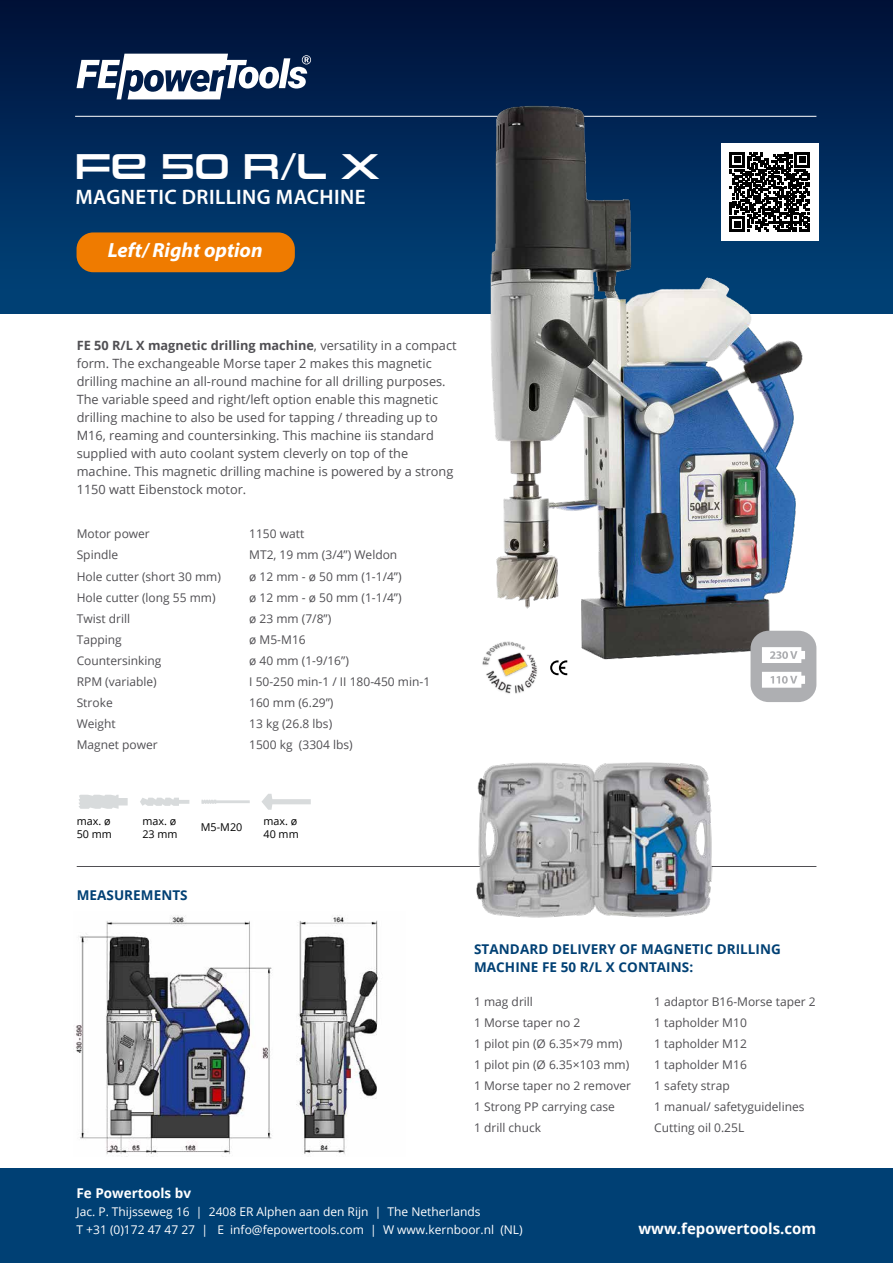
<style>
.page{position:relative;width:893px;height:1263px;background:#fff}
.page>*{position:absolute;margin:0;border:0;box-sizing:border-box;transform-origin:0 0}
.t1{font:36.75px "Uniwars Sb";color:#fff}
.t2{font:600 21px "Myriad Pro";letter-spacing:.02em;color:#fff}
.t3{font:italic 700 20.55px "Myriad Pro";color:#fff}
.t4{font:700 15px "Open Sans";color:#fff}
.t5{font:700 13.5px/18px "Open Sans";letter-spacing:.005em;color:#004074}
.t6{font:700 13.5px "Open Sans";color:#fff}
.t7{font:12.75px/18px "Open Sans";color:#504f53}
.t8{font:12px/21px "Open Sans";color:#504f53}
.t9{font:12px/18px "Open Sans";color:#fff}
.t10{font:10.8px/12.3px "Open Sans";color:#000}
.s1{font-weight:700}
</style>
<div class="page">
<div style="left:0;top:0;width:893px;height:313px;background:#004074"></div>
<div style="left:0;top:0;width:893px;height:292px;background:linear-gradient(to bottom,#001038,#014278)"></div>
<hr style="left:75px;top:116px;width:741px;height:1px;background:#fff">
<hr style="left:77px;top:866px;width:739px;height:1px;background:#504f53">
<svg style="left:77px;top:54px;width:234px;height:45px;background:#7d8ba2"></svg>
<img style="left:450px;top:90px;width:393px;height:578px">
<svg style="left:550px;top:660px;width:17px;height:15px"></svg>
<img style="left:474px;top:631px;width:76px;height:63px">
<img style="left:476px;top:762px;width:237px;height:156px">
<div style="left:0;top:1168px;width:893px;height:95px;background:#004074"></div>
<svg style="left:140px;top:798px;width:49px;height:8px"></svg>
<svg style="left:79px;top:795px;width:49px;height:14px"></svg>
<svg style="left:261px;top:794px;width:50px;height:16px"></svg>
<svg style="left:201px;top:800px;width:49px;height:4px"></svg>
<img style="left:76px;top:915px;width:302px;height:242px">
<div style="left:750px;top:631px;width:66px;height:71px;background:#aeafb2;border-radius:18px"></div>
<svg style="left:762px;top:647px;width:43px;height:16px"></svg>
<svg style="left:762px;top:672px;width:43px;height:16px"></svg>
<div style="left:77px;top:232px;width:218px;height:40px;background:#ef7b00;border-radius:17px"></div>
<div style="left:721px;top:143px;width:97px;height:98px;background:#fff"></div>
<svg style="left:730px;top:152px;width:80px;height:80px"></svg>
<h1 class="t1" style="left:75px;top:145px;width:306px">FE 50 R/L X</h1>
<h2 class="t2" style="left:75px;top:184px;width:292px">MAGNETIC DRILLING MACHINE</h2>
<h3 class="t3" style="left:108px;top:236px;width:156px">Left/ Right option</h3>
<p class="t7" style="left:77px;top:336px;width:381px"><span class="s1">FE 50 R/L X magnetic drilling machine</span>, versatility in a compact form. The exchangeable Morse taper 2 makes this magnetic drilling machine an all-round machine for all drilling purposes.<br>The variable speed and right/left option enable this magnetic drilling machine to also be used for tapping / threading up to M16, reaming and countersinking. This machine iis standard supplied with auto coolant system cleverly on top of the machine. This magnetic drilling machine is powered by a strong 1150 watt Eibenstock motor.</p>
<p class="t8" style="left:77px;top:523px;width:75px">Motor power</p>
<p class="t8" style="left:249px;top:523px;width:57px">1150 watt</p>
<p class="t8" style="left:77px;top:544px;width:43px">Spindle</p>
<p class="t8" style="left:249px;top:544px;width:150px">MT2, 19 mm (3/4”) Weldon</p>
<p class="t8" style="left:77px;top:565px;width:146px">Hole cutter (short 30 mm)</p>
<p class="t8" style="left:249px;top:565px;width:154px">ø 12 mm - ø 50 mm (1-1/4”)</p>
<p class="t8" style="left:77px;top:586px;width:140px">Hole cutter (long 55 mm)</p>
<p class="t8" style="left:249px;top:586px;width:154px">ø 12 mm - ø 50 mm (1-1/4”)</p>
<p class="t8" style="left:77px;top:607px;width:55px">Twist drill</p>
<p class="t8" style="left:249px;top:607px;width:84px">ø 23 mm (7/8”)</p>
<p class="t8" style="left:77px;top:628px;width:46px">Tapping</p>
<p class="t8" style="left:249px;top:628px;width:58px">ø M5-M16</p>
<p class="t8" style="left:77px;top:649px;width:86px">Countersinking</p>
<p class="t8" style="left:249px;top:649px;width:101px">ø 40 mm (1-9/16”)</p>
<p class="t8" style="left:77px;top:670px;width:82px">RPM (variable)</p>
<p class="t8" style="left:249px;top:670px;width:182px">I 50-250 min-1 / II 180-450 min-1</p>
<p class="t8" style="left:77px;top:691px;width:37px">Stroke</p>
<p class="t8" style="left:249px;top:691px;width:86px">160 mm (6.29”)</p>
<p class="t8" style="left:77px;top:712px;width:41px">Weight</p>
<p class="t8" style="left:249px;top:712px;width:84px">13 kg (26.8 lbs)</p>
<p class="t8" style="left:77px;top:733px;width:83px">Magnet power</p>
<p class="t8" style="left:249px;top:733px;width:105px">1500 kg (3304 lbs)</p>
<p class="t10" style="left:77px;top:815px;width:37px">max. ø<br>50 mm</p>
<p class="t10" style="left:201px;top:821px;width:43px">M5-M20</p>
<p class="t10" style="left:142px;top:815px;width:37px">max. ø<br>23 mm</p>
<p class="t10" style="left:263px;top:815px;width:37px">max. ø<br>40 mm</p>
<p class="t5" style="left:77px;top:886px;width:112px">MEASUREMENTS</p>
<p class="t5" style="left:474px;top:939px;width:308px">STANDARD DELIVERY OF MAGNETIC DRILLING<br>MACHINE FE 50 R/L X CONTAINS:</p>
<p class="t8" style="left:474px;top:991px;width:158px">1 mag drill<br>1 Morse taper no 2<br>1 pilot pin (Ø 6.35×79 mm)<br>1 pilot pin (Ø 6.35×103 mm)<br>1 Morse taper no 2 remover<br>1 Strong PP carrying case<br>1 drill chuck</p>
<p class="t8" style="left:654px;top:991px;width:163px">1 adaptor B16-Morse taper 2<br>1 tapholder M10<br>1 tapholder M12<br>1 tapholder M16<br>1 safety strap<br>1 manual/ safetyguidelines<br>Cutting oil 0.25L</p>
<p class="t6" style="left:77px;top:1184px;width:116px">Fe Powertools bv</p>
<p class="t9" style="left:77px;top:1202px;width:448px">Jac. P. Thijsseweg 16 | 2408 ER Alphen aan den Rijn | The Netherlands<br>T +31 (0)172 47 47 27 | E info@fepowertools.com | W www.kernboor.nl (NL)</p>
<p class="t4" style="left:638px;top:1218px;width:179px">www.fepowertools.com</p>
</div>
